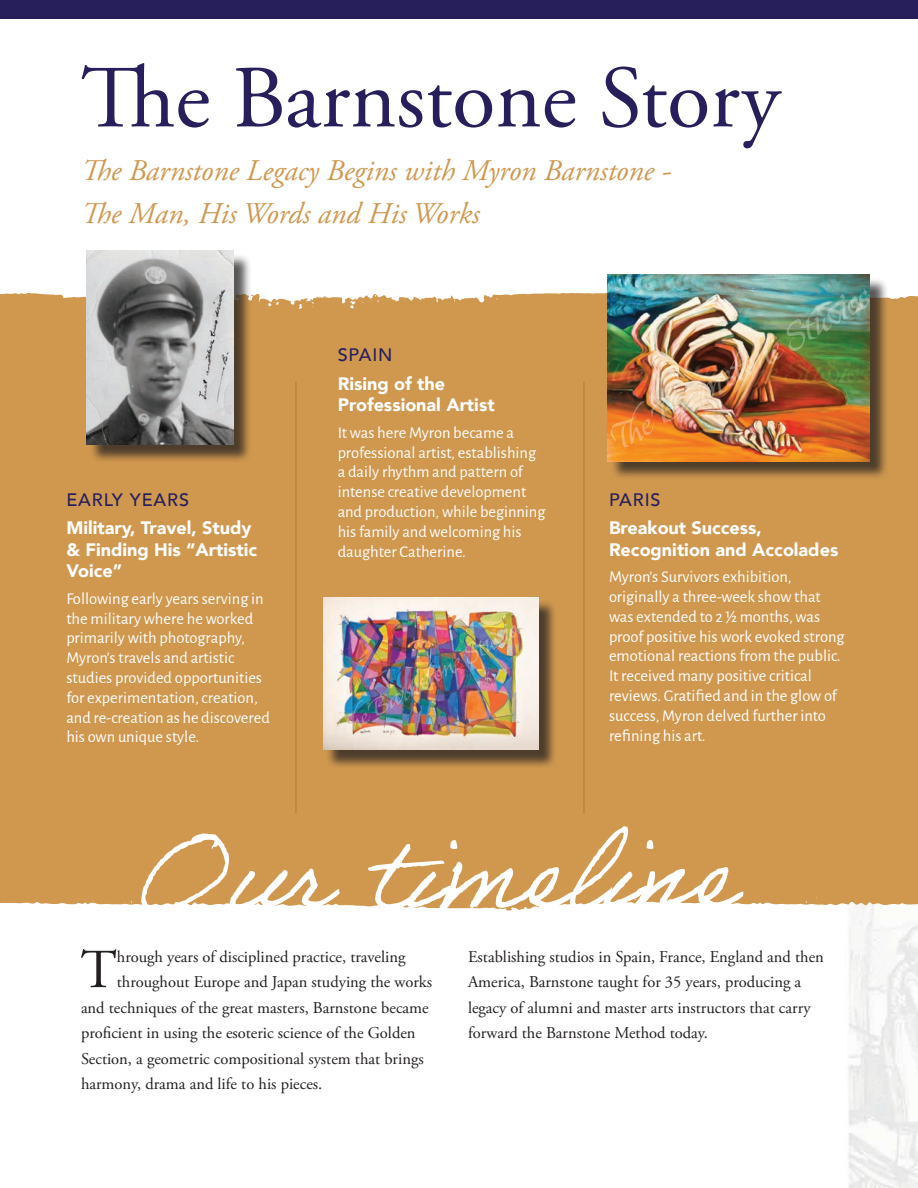
<style>
.page{position:relative;width:918px;height:1188px;background:#fff}
.page>*{position:absolute;margin:0;border:0;box-sizing:border-box;transform-origin:0 0}
.Subhead_1{font:108px "Adobe Handwriting Ernie";color:#fff}
.Title_1{font:88.5px "Adobe Garamond Pro";color:#261f5c}
.Copy_1{font:54.9px "Adobe Garamond Pro";color:#231f20}
.Subhead_1-2{font:italic 30px "Adobe Garamond Pro";color:#d0984f}
.Subhead_2{font:900 18px/21.6px "Avenir";color:#fff}
.Subhead_3{font:500 18px "Avenir";letter-spacing:.05em;color:#261f5c}
.Body_Copy_1{font:16.5px/19.8px "Alegreya Sans";color:#fff}
.Copy_1-2{font:16.5px/25.5px "Adobe Garamond Pro";color:#231f20}
</style>
<div class="page">
<img style="left:86px;top:250px;width:832px;height:938px">
<div style="left:0;top:309px;width:918px;height:587px;background:#d0984f"></div>
<hr style="left:295px;top:382px;width:2px;height:432px;background:#924f13">
<hr style="left:583px;top:382px;width:2px;height:432px;background:#924f13">
<svg style="left:0;top:896px;width:918px;height:15px"></svg>
<div style="left:0;top:0;width:918px;height:19px;background:#261f5c"></div>
<div style="left:89px;top:253px;width:163px;height:210px;background:#231f20;opacity:.75"></div>
<img style="left:87px;top:251px;width:147px;height:38px">
<svg style="left:0;top:289px;width:918px;height:158px"></svg>
<img style="left:596px;top:262px;width:294px;height:216px">
<img style="left:323px;top:597px;width:232px;height:170px">
<p class="Title_1" style="left:81px;top:45px;width:700px">The Barnstone Story</p>
<p class="Subhead_1-2" style="left:81px;top:153px;width:591px">The Barnstone Legacy Begins with Myron Barnstone -</p>
<p class="Subhead_1-2" style="left:81px;top:196px;width:400px">The Man, His Words and His Works</p>
<p class="Subhead_3" style="left:66px;top:484px;width:124px">EARLY YEARS</p>
<p class="Subhead_2" style="left:66px;top:516px;width:192px">Military, Travel, Study &amp; Finding His “Artistic<br>Voice”</p>
<p class="Body_Copy_1" style="left:66px;top:588px;width:205px">Following early years serving in the military where he worked primarily with photography,<br>Myron’s travels and artistic studies provided opportunities for experimentation, creation, and re-creation as he discovered his own unique style.</p>
<p class="Subhead_3" style="left:338px;top:339px;width:56px">SPAIN</p>
<p class="Subhead_2" style="left:338px;top:372px;width:158px">Rising of the<br>Professional Artist</p>
<p class="Body_Copy_1" style="left:338px;top:422px;width:209px">It was here Myron became a professional artist, establishing a daily rhythm and pattern of intense creative development and production, while beginning his family and welcoming his daughter Catherine.</p>
<p class="Subhead_3" style="left:609px;top:484px;width:53px">PARIS</p>
<p class="Subhead_2" style="left:609px;top:516px;width:231px">Breakout Success,<br>Recognition and Accolades</p>
<p class="Body_Copy_1" style="left:609px;top:566px;width:237px">Myron’s Survivors exhibition, originally a three-week show that was extended to 2 ½ months, was proof positive his work evoked strong emotional reactions from the public.<br>It received many positive critical reviews. Gratified and in the glow of success, Myron delved further into refining his art.</p>
<p class="Subhead_1" style="left:136px;top:808px;width:602px">Our timeline</p>
<p class="Copy_1" style="left:81px;top:937px;width:38px">T</p>
<p class="Copy_1-2" style="left:117px;top:944px;width:290px">hrough years of disciplined practice, traveling</p>
<p class="Copy_1-2" style="left:117px;top:970px;width:317px">throughout Europe and Japan studying the works</p>
<p class="Copy_1-2" style="left:81px;top:995px;width:349px">and techniques of the great masters, Barnstone became</p>
<p class="Copy_1-2" style="left:81px;top:1021px;width:336px">proficient in using the esoteric science of the Golden</p>
<p class="Copy_1-2" style="left:81px;top:1046px;width:344px">Section, a geometric compositional system that brings</p>
<p class="Copy_1-2" style="left:81px;top:1072px;width:243px">harmony, drama and life to his pieces.</p>
<p class="Copy_1-2" style="left:468px;top:944px;width:357px">Establishing studios in Spain, France, England and then America, Barnstone taught for 35 years, producing a legacy of alumni and master arts instructors that carry forward the Barnstone Method today.</p>
</div>
